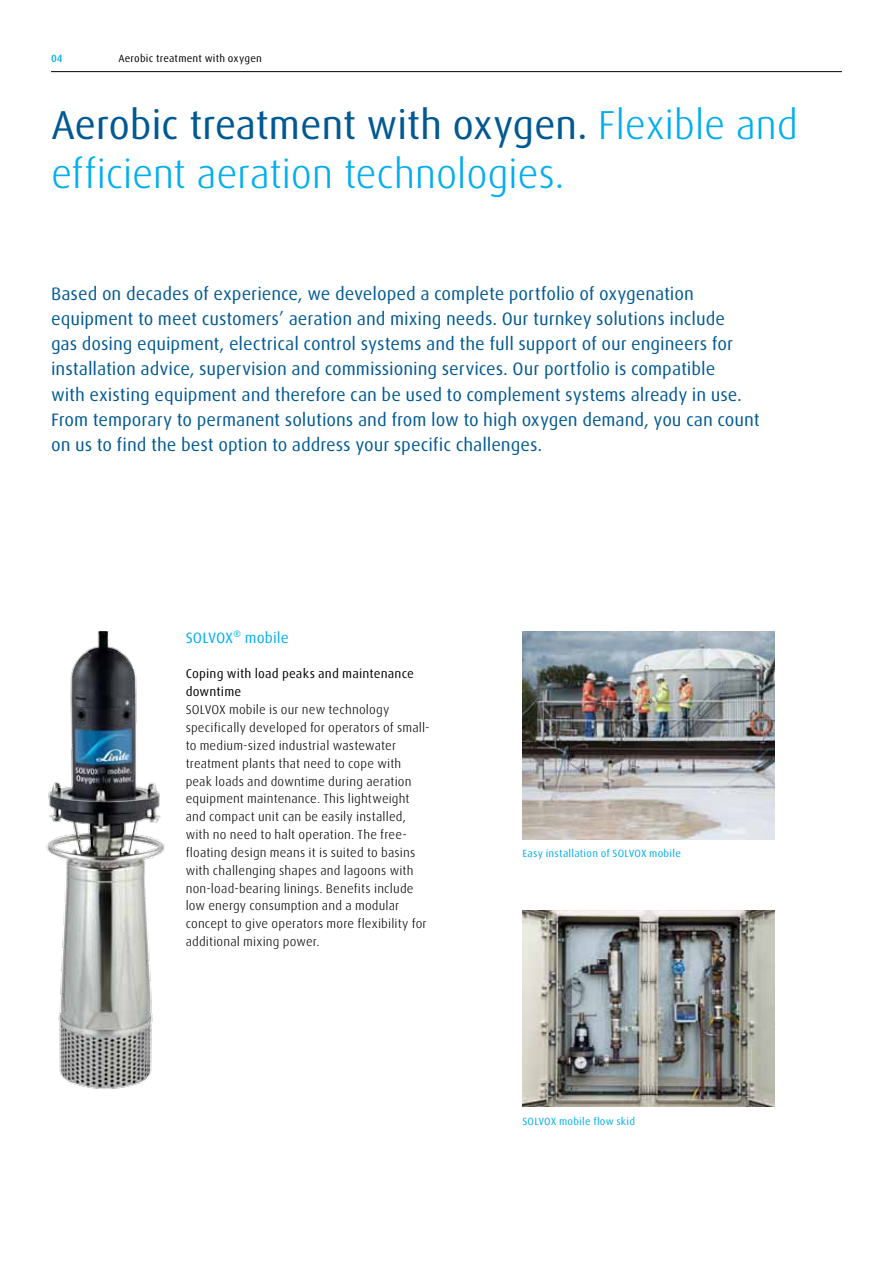
<style>
.page{position:relative;width:893px;height:1263px;background:#fff}
.page>*{position:absolute;margin:0;border:0;box-sizing:border-box;transform-origin:0 0}
.t1{font:300 40.5px/48.6px "Linde Dax Global";letter-spacing:-.01em;color:#00aeef}
.t2{font:18px/25.2px "Linde Dax Global";letter-spacing:-.005em;color:#005993}
.t3{font:15px "Linde Dax Global";letter-spacing:.005em;color:#00aeef}
.t4{font:300 12.75px/17.9px "Linde Dax Global";letter-spacing:.01em;color:#000}
.t5{font:12.75px/17.9px "Linde Dax Global";letter-spacing:.01em;color:#000}
.t6{font:10.5px "Linde Dax Global";letter-spacing:.02em;color:#00aeef}
.t7{font:10.5px "Linde Dax Global";letter-spacing:.015em;color:#000}
.t8{font:500 10.5px "Linde Dax Global";color:#00aeef}
.s1{font-weight:400;color:#005993}
</style>
<div class="page">
<img style="left:46px;top:631px;width:119px;height:458px">
<img style="left:522px;top:631px;width:253px;height:208px">
<img style="left:522px;top:910px;width:253px;height:197px">
<hr style="left:51px;top:71px;width:791px;height:1px;background:#000">
<p class="t8" style="left:51px;top:52px;width:13px">04</p>
<p class="t7" style="left:118px;top:52px;width:145px">Aerobic treatment with oxygen</p>
<h1 class="t1" style="left:51px;top:101px;width:749px"><span class="s1">Aerobic treatment with oxygen.</span> Flexible and efficient aeration technologies.</h1>
<p class="t2" style="left:51px;top:281px;width:710px">Based on decades of experience, we developed a complete portfolio of oxygenation equipment to meet customers’ aeration and mixing needs. Our turnkey solutions include<br>gas dosing equipment, electrical control systems and the full support of our engineers for installation advice, supervision and commissioning services. Our portfolio is compatible<br>with existing equipment and therefore can be used to complement systems already in use.<br>From temporary to permanent solutions and from low to high oxygen demand, you can count on us to find the best option to address your specific challenges.</p>
<p class="t3" style="left:186px;top:629px;width:105px">SOLVOX® mobile</p>
<p class="t5" style="left:186px;top:665px;width:230px">Coping with load peaks and maintenance downtime</p>
<p class="t4" style="left:186px;top:701px;width:246px">SOLVOX mobile is our new technology specifically developed for operators of small&shy;to medium-sized industrial wastewater treatment plants that need to cope with peak loads and downtime during aeration equipment maintenance. This lightweight and compact unit can be easily installed, with no need to halt operation. The free&shy;floating design means it is suited to basins with challenging shapes and lagoons with non-load-bearing linings. Benefits include low energy consumption and a modular concept to give operators more flexibility for additional mixing power.</p>
<p class="t6" style="left:522px;top:847px;width:160px">Easy installation of SOLVOX mobile</p>
<p class="t6" style="left:522px;top:1115px;width:114px">SOLVOX mobile flow skid</p>
</div>
